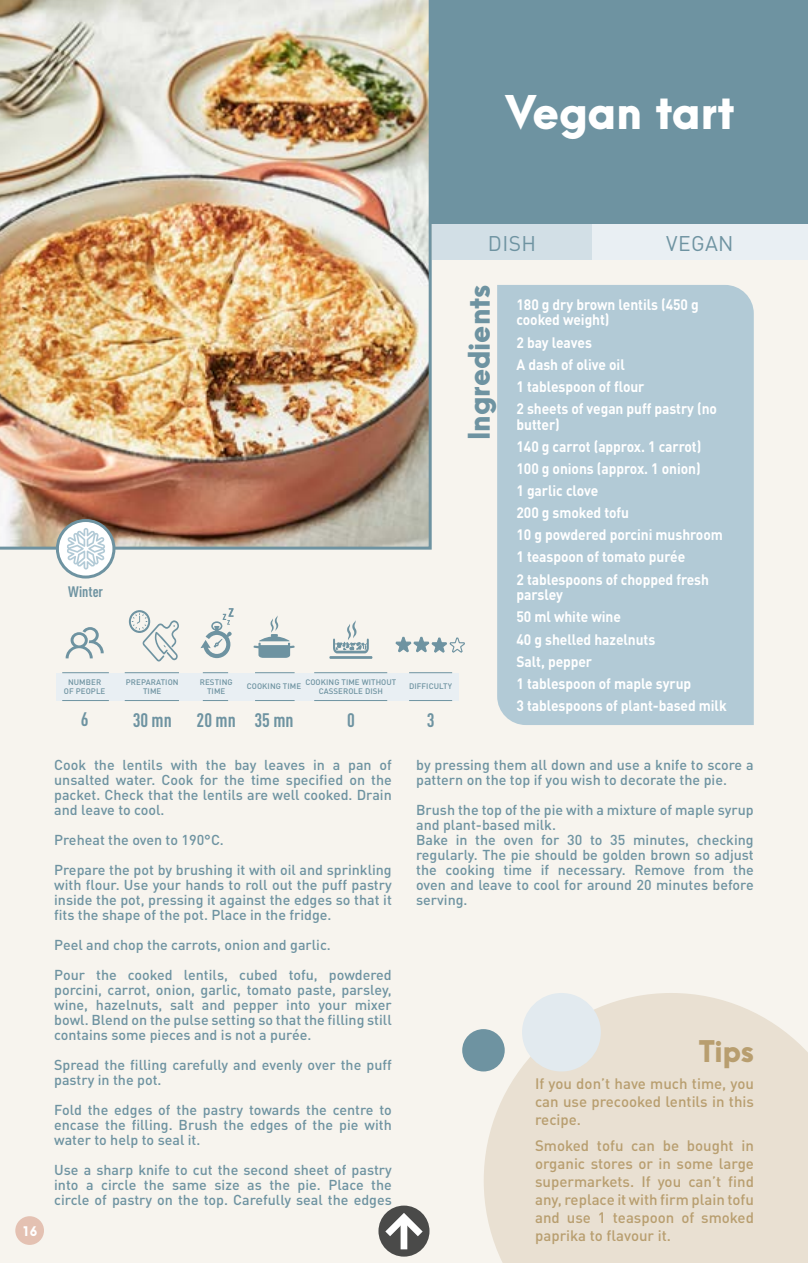
<style>
.page{position:relative;width:808px;height:1263px;background:#f7f4ee}
.page>*{position:absolute;margin:0;border:0;box-sizing:border-box;transform-origin:0 0}
.t1{font:800 42px "Arca Majora 3";color:#fff}
.t2{font:800 27px "Arca Majora 3";color:#6e93a1}
.t3{font:800 27px "Arca Majora 3";color:#b89e6f}
.t4{font:21px "DIN Pro";letter-spacing:.02em;color:#6e93a1}
.t5{font:700 condensed 19.35px "DIN Pro";color:#6e93a1}
.t6{font:700 15px/22.2px "DIN Pro";letter-spacing:-.005em;color:#fff;scale:.92 1}
.t7{font:500 15px/18px "DIN Pro";color:#b89e6f;text-align:justify}
.t8{font:700 condensed 15px "DIN Pro";color:#6e93a1}
.t9{font:500 14.25px/15px "DIN Pro";color:#6e93a1;text-align:justify}
.t10{font:800 12px "Arca Majora 3";color:#fff}
.t11{font:500 7.95px/9.6px "DIN Pro";letter-spacing:.01em;color:#6e93a1;text-align:center}
</style>
<div class="page">
<img style="left:0;top:0;width:432px;height:550px">
<svg style="left:484px;top:993px;width:324px;height:270px;background:#eae1d4"></svg>
<div style="left:522px;top:993px;width:79px;height:78px;background:#e2eaef;border-radius:50%"></div>
<div style="left:462px;top:1029px;width:43px;height:42px;background:#6e93a1;border-radius:50%"></div>
<div style="left:378px;top:1205px;width:51px;height:51px;background:#4a4a49;border-radius:50%"></div>
<div style="left:401px;top:1220px;width:6px;height:29px;background:#fff"></div>
<svg style="left:378px;top:1208px;width:52px;height:35px"></svg>
<div style="left:497px;top:285px;width:257px;height:440px;background:#b2cad6"></div>
<div style="left:432px;top:224px;width:160px;height:36px;background:#d2dfe6"></div>
<div style="left:592px;top:224px;width:216px;height:36px;background:#e9eff3"></div>
<div style="left:432px;top:0;width:376px;height:224px;background:#6e93a1"></div>
<div style="left:56px;top:673px;width:402px;height:27px;background:#e9eff3"></div>
<svg style="left:395px;top:636px;width:70px;height:17px"></svg>
<svg style="left:66px;top:627px;width:38px;height:31px"></svg>
<svg style="left:254px;top:615px;width:41px;height:43px"></svg>
<svg style="left:129px;top:610px;width:50px;height:51px"></svg>
<hr style="left:329px;top:656px;width:43px;height:3px;background:#6e93a1">
<svg style="left:333px;top:620px;width:36px;height:33px"></svg>
<hr style="left:62px;top:672px;width:47px;height:1px;background:#6e93a1">
<hr style="left:125px;top:672px;width:54px;height:1px;background:#6e93a1">
<svg style="left:203px;top:672px;width:25px;height:1px"></svg>
<hr style="left:255px;top:672px;width:40px;height:1px;background:#6e93a1">
<hr style="left:314px;top:672px;width:73px;height:1px;background:#6e93a1">
<hr style="left:409px;top:672px;width:43px;height:1px;background:#6e93a1">
<hr style="left:62px;top:700px;width:47px;height:1px;background:#6e93a1">
<hr style="left:125px;top:700px;width:54px;height:1px;background:#6e93a1">
<svg style="left:203px;top:700px;width:25px;height:1px"></svg>
<hr style="left:255px;top:700px;width:40px;height:1px;background:#6e93a1">
<hr style="left:314px;top:700px;width:73px;height:1px;background:#6e93a1">
<hr style="left:409px;top:700px;width:43px;height:1px;background:#6e93a1">
<svg style="left:200px;top:608px;width:34px;height:50px"></svg>
<svg style="left:57px;top:520px;width:57px;height:57px"></svg>
<svg style="left:67px;top:528px;width:38px;height:41px"></svg>
<div style="left:56px;top:519px;width:59px;height:59px;border:3px solid #6e93a1;border-radius:50%"></div>
<div style="left:15px;top:1216px;width:29px;height:29px;background:#e4c1b2;border-radius:50%"></div>
<h1 class="t1" style="left:505px;top:74px;width:231px">Vegan tart</h1>
<p class="t10" style="left:22px;top:1220px;width:17px">16</p>
<p class="t8" style="left:68px;top:580px;width:36px">Winter</p>
<p class="t11" style="left:64px;top:676px;width:43px">NUMBER<br>OF PEOPLE</p>
<p class="t11" style="left:200px;top:676px;width:34px">RESTING<br>TIME</p>
<p class="t11" style="left:409px;top:681px;width:45px">DIFFICULTY</p>
<p class="t11" style="left:126px;top:676px;width:54px">PREPARATION<br>TIME</p>
<p class="t11" style="left:305px;top:676px;width:92px">COOKING TIME WITHOUT<br>CASSEROLE DISH</p>
<p class="t11" style="left:247px;top:681px;width:56px">COOKING TIME</p>
<h3 class="t5" style="left:81px;top:705px;width:9px">6</h3>
<h3 class="t5" style="left:133px;top:705px;width:41px">30 mn</h3>
<h3 class="t5" style="left:197px;top:705px;width:98px">20 mn 35 mn</h3>
<h3 class="t5" style="left:347px;top:705px;width:9px">0</h3>
<h3 class="t5" style="left:427px;top:705px;width:9px">3</h3>
<h3 class="t4" style="left:488px;top:226px;width:50px">DISH</h3>
<h3 class="t4" style="left:666px;top:226px;width:69px">VEGAN</h3>
<h2 class="t2" style="left:455px;top:440px;width:157px;rotate:-90deg">Ingredients</h2>
<p class="t6" style="left:516px;top:294px;width:200px;line-height:15.8px">180 g dry brown lentils (450 g cooked weight)</p>
<p class="t6" style="left:516px;top:329px;width:219px">2 bay leaves<br>A dash of olive oil<br>1 tablespoon of flour<br>2 sheets of vegan puff pastry (no</p>
<p class="t6" style="left:516px;top:411px;width:226px">butter)<br>140 g carrot (approx. 1 carrot)<br>100 g onions (approx. 1 onion)<br>1 garlic clove<br>200 g smoked tofu<br>10 g powdered porcini mushroom<br>1 teaspoon of tomato purée<br>2 tablespoons of chopped fresh</p>
<p class="t6" style="left:516px;top:582px;width:230px">parsley<br>50 ml white wine<br>40 g shelled hazelnuts<br>Salt, pepper<br>1 tablespoon of maple syrup<br>3 tablespoons of plant-based milk</p>
<p class="t9" style="left:54px;top:756px;width:339px">Cook the lentils with the bay leaves in a pan of unsalted water. Cook for the time specified on the packet. Check that the lentils are well cooked. Drain and leave to cool.</p>
<p class="t9" style="left:54px;top:823px;width:339px;line-height:30px">Preheat the oven to 190°C.<br>Prepare the pot by brushing it with oil and sprinkling</p>
<p class="t9" style="left:54px;top:876px;width:339px">with flour. Use your hands to roll out the puff pastry inside the pot, pressing it against the edges so that it fits the shape of the pot. Place in the fridge.</p>
<p class="t9" style="left:54px;top:928px;width:339px;line-height:30px">Peel and chop the carrots, onion and garlic.<br>Pour the cooked lentils, cubed tofu, powdered</p>
<p class="t9" style="left:54px;top:981px;width:339px">porcini, carrot, onion, garlic, tomato paste, parsley, wine, hazelnuts, salt and pepper into your mixer bowl. Blend on the pulse setting so that the filling still contains some pieces and is not a purée.</p>
<p class="t9" style="left:54px;top:1056px;width:339px">Spread the filling carefully and evenly over the puff pastry in the pot.</p>
<p class="t9" style="left:54px;top:1101px;width:339px">Fold the edges of the pastry towards the centre to encase the filling. Brush the edges of the pie with water to help to seal it.</p>
<p class="t9" style="left:54px;top:1161px;width:339px">Use a sharp knife to cut the second sheet of pastry into a circle the same size as the pie. Place the circle of pastry on the top. Carefully seal the edges</p>
<p class="t9" style="left:416px;top:756px;width:339px">by pressing them all down and use a knife to score a pattern on the top if you wish to decorate the pie.</p>
<p class="t9" style="left:416px;top:801px;width:339px;text-align:left">Brush the top of the pie with a mixture of maple syrup and plant-based milk.<br>Bake in the oven for 30 to 35 minutes, checking regularly. The pie should be golden brown so adjust the cooking time if necessary. Remove from the oven and leave to cool for around 20 minutes before serving.</p>
<h2 class="t3" style="left:699px;top:1027px;width:57px">Tips</h2>
<p class="t7" style="left:535px;top:1073px;width:220px">If you don’t have much time, you can use precooked lentils in this recipe.</p>
<p class="t7" style="left:535px;top:1135px;width:220px">Smoked tofu can be bought in organic stores or in some large supermarkets. If you can’t find any, replace it with firm plain tofu and use 1 teaspoon of smoked paprika to flavour it.</p>
</div>
